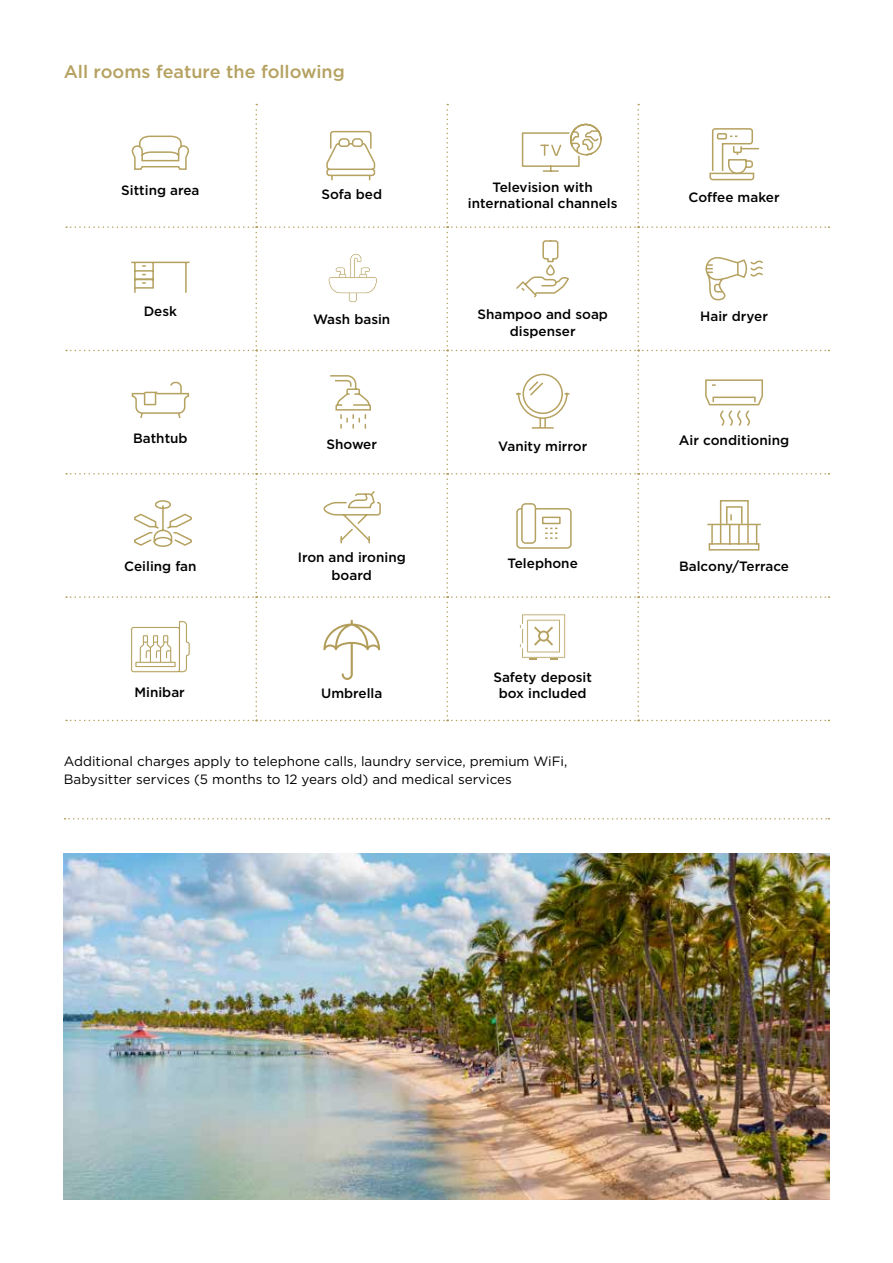
<style>
.page{position:relative;width:893px;height:1263px;background:#fff}
.page>*{position:absolute;margin:0;border:0;box-sizing:border-box;transform-origin:0 0}
.t1{font:500 18px "Gotham";color:#b5a160}
.t2{font:500 13.65px "Gotham";color:#000}
.t3{font:500 13.5px/17.5px "Gotham";color:#000;text-align:center}
.t4{font:13.5px/18px "Gotham";color:#000}
</style>
<div class="page">
<img style="left:64px;top:853px;width:765px;height:346px">
<svg style="left:66px;top:104px;width:763px;height:617px"></svg>
<svg style="left:65px;top:818px;width:764px;height:1px"></svg>
<h1 class="t1" style="left:64px;top:60px;width:283px">All rooms feature the following</h1>
<p class="t3" style="left:121px;top:181px;width:80px">Sitting area</p>
<p class="t3" style="left:321px;top:186px;width:62px">Sofa bed</p>
<p class="t3" style="left:468px;top:179px;width:151px;line-height:16.4px">Television with international channels</p>
<p class="t3" style="left:688px;top:188px;width:93px">Coffee maker</p>
<p class="t3" style="left:144px;top:302px;width:35px">Desk</p>
<p class="t3" style="left:133px;top:429px;width:56px">Bathtub</p>
<p class="t3" style="left:313px;top:311px;width:79px">Wash basin</p>
<p class="t3" style="left:477px;top:305px;width:132px">Shampoo and soap dispenser</p>
<p class="t3" style="left:700px;top:307px;width:69px">Hair dryer</p>
<p class="t3" style="left:326px;top:435px;width:52px">Shower</p>
<p class="t3" style="left:498px;top:437px;width:91px">Vanity mirror</p>
<p class="t2" style="left:679px;top:431px;width:112px">Air conditioning</p>
<p class="t3" style="left:124px;top:557px;width:74px">Ceiling fan</p>
<p class="t3" style="left:298px;top:549px;width:110px">Iron and ironing board</p>
<p class="t3" style="left:508px;top:554px;width:72px">Telephone</p>
<p class="t3" style="left:679px;top:557px;width:111px">Balcony/Terrace</p>
<p class="t3" style="left:134px;top:683px;width:52px">Minibar</p>
<p class="t3" style="left:321px;top:684px;width:63px">Umbrella</p>
<p class="t3" style="left:493px;top:669px;width:100px;line-height:16.2px">Safety deposit box included</p>
<p class="t4" style="left:64px;top:752px;width:505px">Additional charges apply to telephone calls, laundry service, premium WiFi,<br>Babysitter services (5 months to 12 years old) and medical services</p>
</div>
